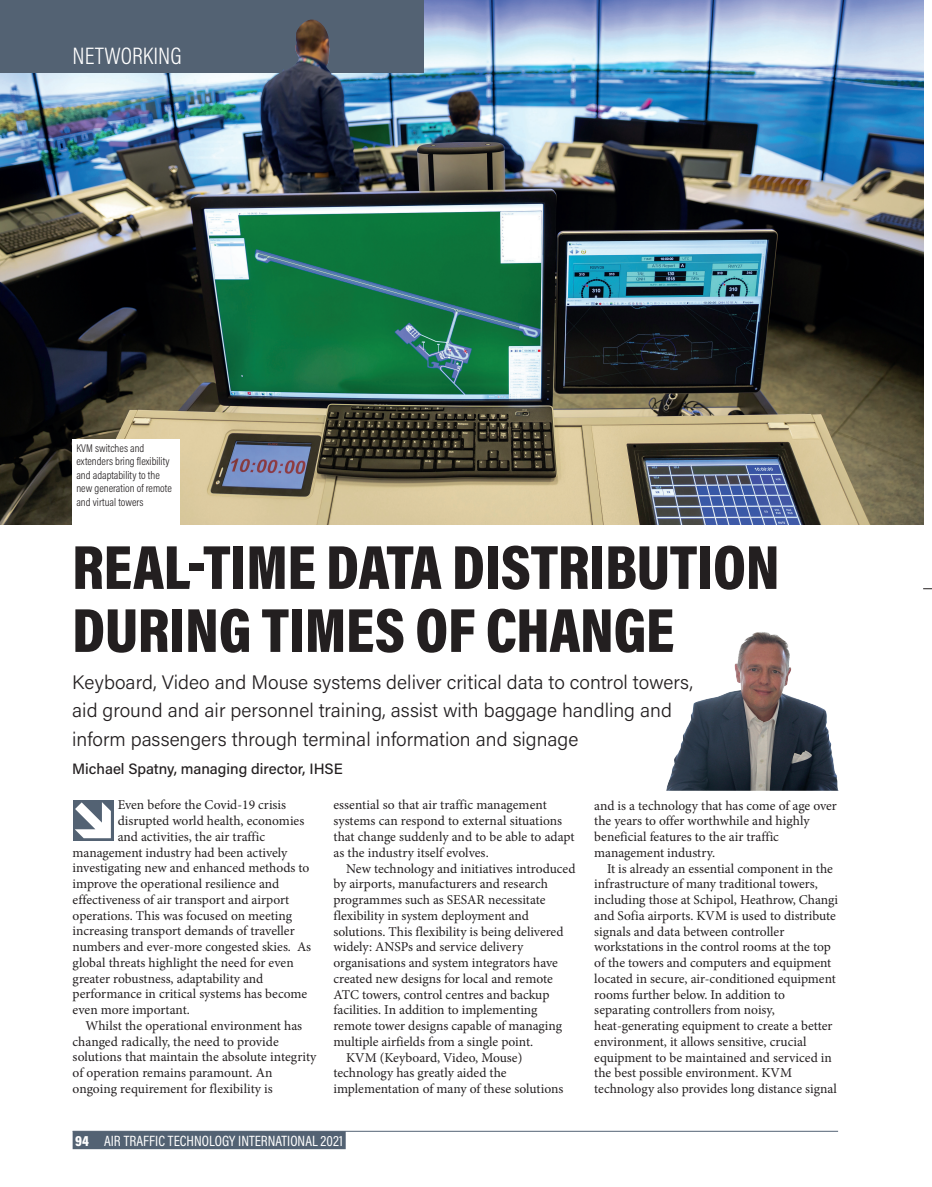
<style>
.page{position:relative;width:932px;height:1187px;background:#fff}
.page>*{position:absolute;margin:0;border:0;box-sizing:border-box;transform-origin:0 0}
.t1{font:900 63px/63px "Acumin Pro Cond";letter-spacing:-.005em;color:#231f20}
.t2{font:300 24px "Acumin Pro Cond";color:#fff}
.t3{font:300 19.5px/28.5px "Acumin Pro";color:#231f20}
.t4{font:15px "Acumin Pro Cond";color:#fff}
.t5{font:500 15px "Acumin Pro";color:#231f20}
.t6{font:13.5px "Minion Pro";color:#231f20}
.t7{font:300 11.25px/13.5px "Acumin Pro Cond";color:#231f20}
.s1{font-weight:900}
</style>
<div class="page">
<hr style="left:73px;top:1131px;width:765px;height:1px;background:#536273">
<div style="left:73px;top:1131px;width:273px;height:18px;background:#536273"></div>
<img style="left:0;top:0;width:923px;height:525px">
<div style="left:0;top:0;width:423px;height:73px;background:#536273"></div>
<svg style="left:73px;top:800px;width:40px;height:41px"></svg>
<svg style="left:75px;top:802px;width:36px;height:36px"></svg>
<div style="left:72px;top:439px;width:108px;height:86px;background:#fff"></div>
<img style="left:260px;top:19px;width:95px;height:154px">
<img style="left:666px;top:632px;width:173px;height:159px">
<p class="t2" style="left:73px;top:40px;width:110px">NETWORKING</p>
<p class="t7" style="left:76px;top:441px;width:97px">KVM switches and extenders bring flexibility and adaptability to the new generation of remote and virtual towers</p>
<p class="t1" style="left:72px;top:534px;width:709px">REAL-TIME DATA DISTRIBUTION<br>DURING TIMES OF CHANGE</p>
<p class="t3" style="left:72px;top:667px;width:622px">Keyboard, Video and Mouse systems deliver critical data to control towers, aid ground and air personnel training, assist with baggage handling and inform passengers through terminal information and signage</p>
<p class="t5" style="left:72px;top:759px;width:272px">Michael Spatny, managing director, IHSE</p>
<p class="t6" style="left:118px;top:796px;width:170px">Even before the Covid-19 crisis</p>
<p class="t6" style="left:118px;top:812px;width:188px">disrupted world health, economies</p>
<p class="t6" style="left:118px;top:828px;width:149px">and activities, the air traffic</p>
<p class="t6" style="left:73px;top:843px;width:216px">management industry had been actively</p>
<p class="t6" style="left:73px;top:859px;width:238px">investigating new and enhanced methods to</p>
<p class="t6" style="left:73px;top:875px;width:208px">improve the operational resilience and</p>
<p class="t6" style="left:73px;top:891px;width:218px">effectiveness of air transport and airport</p>
<p class="t6" style="left:73px;top:906px;width:221px">operations. This was focused on meeting</p>
<p class="t6" style="left:73px;top:922px;width:224px">increasing transport demands of traveller</p>
<p class="t6" style="left:73px;top:938px;width:240px">numbers and ever-more congested skies. As</p>
<p class="t6" style="left:73px;top:954px;width:223px">global threats highlight the need for even</p>
<p class="t6" style="left:73px;top:969px;width:192px">greater robustness, adaptability and</p>
<p class="t6" style="left:73px;top:985px;width:236px">performance in critical systems has become</p>
<p class="t6" style="left:73px;top:1001px;width:119px">even more important.</p>
<p class="t6" style="left:85px;top:1017px;width:218px">Whilst the operational environment has</p>
<p class="t6" style="left:73px;top:1032px;width:208px">changed radically, the need to provide</p>
<p class="t6" style="left:73px;top:1048px;width:245px">solutions that maintain the absolute integrity</p>
<p class="t6" style="left:73px;top:1064px;width:201px">of operation remains paramount. An</p>
<p class="t6" style="left:73px;top:1080px;width:202px">ongoing requirement for flexibility is</p>
<p class="t6" style="left:333px;top:796px;width:215px">essential so that air traffic management</p>
<p class="t6" style="left:333px;top:812px;width:230px">systems can respond to external situations</p>
<p class="t6" style="left:333px;top:828px;width:243px">that change suddenly and to be able to adapt</p>
<p class="t6" style="left:333px;top:843px;width:157px">as the industry itself evolves.</p>
<p class="t6" style="left:346px;top:859px;width:231px">New technology and initiatives introduced</p>
<p class="t6" style="left:333px;top:875px;width:216px">by airports, manufacturers and research</p>
<p class="t6" style="left:333px;top:891px;width:214px">programmes such as SESAR necessitate</p>
<p class="t6" style="left:333px;top:906px;width:197px">flexibility in system deployment and</p>
<p class="t6" style="left:333px;top:922px;width:232px">solutions. This flexibility is being delivered</p>
<p class="t6" style="left:333px;top:938px;width:191px">widely: ANSPs and service delivery</p>
<p class="t6" style="left:333px;top:954px;width:226px">organisations and system integrators have</p>
<p class="t6" style="left:333px;top:969px;width:221px">created new designs for local and remote</p>
<p class="t6" style="left:333px;top:985px;width:217px">ATC towers, control centres and backup</p>
<p class="t6" style="left:333px;top:1001px;width:206px">facilities. In addition to implementing</p>
<p class="t6" style="left:333px;top:1017px;width:230px">remote tower designs capable of managing</p>
<p class="t6" style="left:333px;top:1032px;width:201px">multiple airfields from a single point.</p>
<p class="t6" style="left:346px;top:1048px;width:178px">KVM (Keyboard, Video, Mouse)</p>
<p class="t6" style="left:333px;top:1064px;width:175px">technology has greatly aided the</p>
<p class="t6" style="left:333px;top:1080px;width:231px">implementation of many of these solutions</p>
<p class="t4" style="left:75px;top:1131px;width:269px"><span class="s1">94</span> AIR TRAFFIC TECHNOLOGY INTERNATIONAL 2021</p>
<p class="t6" style="left:594px;top:796px;width:244px">and is a technology that has come of age over</p>
<p class="t6" style="left:594px;top:812px;width:217px">the years to offer worthwhile and highly</p>
<p class="t6" style="left:594px;top:828px;width:186px">beneficial features to the air traffic</p>
<p class="t6" style="left:594px;top:843px;width:122px">management industry.</p>
<p class="t6" style="left:607px;top:859px;width:227px">It is already an essential component in the</p>
<p class="t6" style="left:594px;top:875px;width:225px">infrastructure of many traditional towers,</p>
<p class="t6" style="left:594px;top:891px;width:245px">including those at Schipol, Heathrow, Changi</p>
<p class="t6" style="left:594px;top:906px;width:243px">and Sofia airports. KVM is used to distribute</p>
<p class="t6" style="left:594px;top:922px;width:192px">signals and data between controller</p>
<p class="t6" style="left:594px;top:938px;width:238px">workstations in the control rooms at the top</p>
<p class="t6" style="left:594px;top:954px;width:239px">of the towers and computers and equipment</p>
<p class="t6" style="left:594px;top:970px;width:243px">located in secure, air-conditioned equipment</p>
<p class="t6" style="left:594px;top:985px;width:192px">rooms further below. In addition to</p>
<p class="t6" style="left:594px;top:1001px;width:182px">separating controllers from noisy,</p>
<p class="t6" style="left:594px;top:1017px;width:240px">heat-generating equipment to create a better</p>
<p class="t6" style="left:594px;top:1033px;width:214px">environment, it allows sensitive, crucial</p>
<p class="t6" style="left:594px;top:1048px;width:239px">equipment to be maintained and serviced in</p>
<p class="t6" style="left:594px;top:1064px;width:199px">the best possible environment. KVM</p>
<p class="t6" style="left:594px;top:1080px;width:244px">technology also provides long distance signal</p>
</div>
